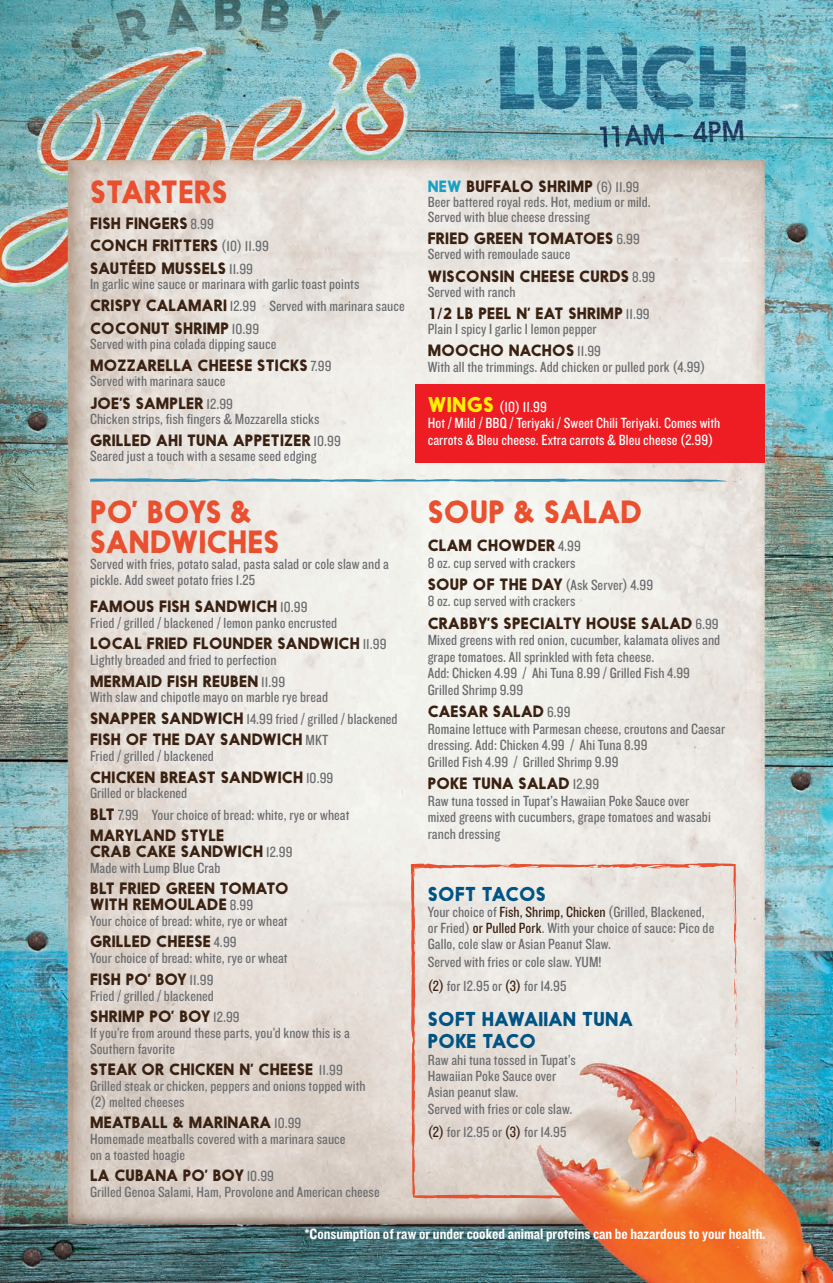
<style>
.page{position:relative;width:833px;height:1283px;background:#fff}
.page>*{position:absolute;margin:0;border:0;box-sizing:border-box;transform-origin:0 0}
.t1{font:700 30px/30px "Nanami HM Solid";color:#e85030}
.t2{font:700 18.75px/22.5px "Nanami HM Solid";letter-spacing:.005em;color:#005484}
.t3{font:15.25px/15.9px "Knockout HTF29 Junior Liteweight";letter-spacing:.005em;color:#6c6d70}
.t4{font:700 15.25px/15.9px "Nanami HM Solid";letter-spacing:.005em;color:#3a2111}
.t5{font:15.25px/16.2px "Knockout HTF29 Junior Liteweight";letter-spacing:.005em;color:#fff}
.t6{font:15.25px "Knockout HTF50 Welterweight";color:#fff}
.s1{font-family:"Knockout HTF29 Junior Liteweight";font-weight:400;color:#6c6d70}
.s2{font-family:"Nanami HM Solid";font-weight:700;color:#3a2111}
.s3{font-family:"Nanami HM Solid";font-weight:700;color:#1aa0c4}
.s4{font-family:"Nanami HM Solid";font-weight:700;font-size:20px;color:#fff101}
.s5{color:#3a2111}
</style>
<div class="page">
<img style="left:0;top:0;width:832px;height:1282px">
<div style="left:415px;top:384px;width:349px;height:78px;background:#ee1d23"></div>
<svg style="left:90px;top:478px;width:651px;height:5px"></svg>
<svg style="left:736px;top:1066px;width:1px;height:20px"></svg>
<svg style="left:410px;top:863px;width:326px;height:335px;fill:#e9e2dc"></svg>
<svg style="left:499px;top:865px;width:8px;height:3px"></svg>
<svg style="left:734px;top:934px;width:3px;height:123px"></svg>
<svg style="left:733px;top:873px;width:3px;height:26px"></svg>
<svg style="left:694px;top:865px;width:7px;height:3px"></svg>
<svg style="left:633px;top:863px;width:9px;height:5px"></svg>
<svg style="left:411px;top:891px;width:4px;height:12px"></svg>
<p class="t1" style="left:90px;top:176px;width:139px">STARTERS</p>
<p class="t4" style="left:90px;top:215px;width:125px">FISH FINGERS <span class="s1">8.99</span></p>
<p class="t4" style="left:90px;top:238px;width:180px">CONCH FRITTERS <span class="s1">(10) 11.99</span></p>
<p class="t3" style="left:90px;top:262px;width:271px;line-height:15px"><span class="s2">SAUTÉED MUSSELS</span> 11.99<br>In garlic wine sauce or marinara with garlic toast points</p>
<p class="t3" style="left:90px;top:299px;width:316px"><span class="s2">CRISPY CALAMARI</span> 12.99 Served with marinara sauce</p>
<p class="t3" style="left:90px;top:321px;width:188px;line-height:15px"><span class="s2">COCONUT SHRIMP</span> 10.99<br>Served with pina colada dipping sauce</p>
<p class="t3" style="left:90px;top:359px;width:243px;line-height:15px"><span class="s2">MOZZARELLA CHEESE STICKS</span> 7.99<br>Served with marinara sauce</p>
<p class="t3" style="left:90px;top:396px;width:231px;line-height:15px"><span class="s2">JOE’S SAMPLER</span> 12.99<br>Chicken strips, fish fingers &amp; Mozzarella sticks</p>
<p class="t3" style="left:90px;top:434px;width:252px;line-height:15px"><span class="s2">GRILLED AHI TUNA APPETIZER</span> 10.99<br>Seared just a touch with a sesame seed edging</p>
<p class="t1" style="left:90px;top:497px;width:191px">PO’ BOYS &amp;<br>SANDWICHES</p>
<p class="t3" style="left:90px;top:556px;width:300px">Served with fries, potato salad, pasta salad or cole slaw and a pickle. Add sweet potato fries 1.25</p>
<p class="t3" style="left:90px;top:599px;width:249px"><span class="s2">FAMOUS FISH SANDWICH</span> 10.99<br>Fried / grilled / blackened / lemon panko encrusted</p>
<p class="t3" style="left:90px;top:636px;width:298px"><span class="s2">LOCAL FRIED FLOUNDER SANDWICH</span> 11.99<br>Lightly breaded and fried to perfection</p>
<p class="t3" style="left:90px;top:674px;width:239px"><span class="s2">MERMAID FISH REUBEN</span> 11.99<br>With slaw and chipotle mayo on marble rye bread</p>
<p class="t3" style="left:90px;top:711px;width:309px"><span class="s2">SNAPPER SANDWICH</span> 14.99 fried / grilled / blackened</p>
<p class="t3" style="left:90px;top:732px;width:240px"><span class="s2">FISH OF THE DAY SANDWICH</span> MKT<br>Fried / grilled / blackened</p>
<p class="t3" style="left:90px;top:770px;width:245px"><span class="s2">CHICKEN BREAST SANDWICH</span> 10.99<br>Grilled or blackened</p>
<p class="t3" style="left:90px;top:807px;width:261px"><span class="s2">BLT</span> 7.99 Your choice of bread: white, rye or wheat</p>
<p class="t4" style="left:90px;top:827px;width:204px">MARYLAND STYLE<br>CRAB CAKE SANDWICH <span class="s1">12.99<br>Made with Lump Blue Crab</span></p>
<p class="t3" style="left:90px;top:881px;width:200px"><span class="s2">BLT FRIED GREEN TOMATO<br>WITH REMOULADE</span> 8.99<br>Your choice of bread: white, rye or wheat</p>
<p class="t3" style="left:90px;top:935px;width:199px"><span class="s2">GRILLED CHEESE</span> 4.99<br>Your choice of bread: white, rye or wheat</p>
<p class="t3" style="left:90px;top:972px;width:125px"><span class="s2">FISH PO’ BOY</span> 11.99<br>Fried / grilled / blackened</p>
<p class="t3" style="left:90px;top:1009px;width:261px"><span class="s2">SHRIMP PO’ BOY</span> 12.99<br>If you’re from around these parts, you’d know this is a<br>Southern favorite</p>
<p class="t3" style="left:90px;top:1062px;width:277px"><span class="s2">STEAK OR CHICKEN N’ CHEESE</span> 11.99<br>Grilled steak or chicken, peppers and onions topped with (2) melted cheeses</p>
<p class="t3" style="left:90px;top:1115px;width:257px"><span class="s2">MEATBALL &amp; MARINARA</span> 10.99<br>Homemade meatballs covered with a marinara sauce on a toasted hoagie</p>
<p class="t3" style="left:90px;top:1168px;width:291px"><span class="s2">LA CUBANA PO’ BOY</span> 10.99<br>Grilled Genoa Salami, Ham, Provolone and American cheese</p>
<p class="t3" style="left:428px;top:179px;width:224px;line-height:15px"><span class="s3">NEW</span> <span class="s2">BUFFALO SHRIMP</span> (6) 11.99<br>Beer battered royal reds. Hot, medium or mild.<br>Served with blue cheese dressing</p>
<p class="t3" style="left:428px;top:232px;width:213px;line-height:15px"><span class="s2">FRIED GREEN TOMATOES</span> 6.99<br>Served with remoulade sauce</p>
<p class="t4" style="left:428px;top:268px;width:229px;line-height:15px">WISCONSIN CHEESE CURDS <span class="s1">8.99<br>Served with ranch</span></p>
<p class="t3" style="left:428px;top:307px;width:223px;line-height:15px"><span class="s2">1/2 LB PEEL N’ EAT SHRIMP</span> 11.99<br>Plain I spicy I garlic I lemon pepper</p>
<p class="t3" style="left:428px;top:344px;width:279px;line-height:15px"><span class="s2">MOOCHO NACHOS</span> 11.99<br>With all the trimmings. Add chicken or pulled pork (4.99)</p>
<p class="t5" style="left:428px;top:399px;width:294px"><span class="s4">WINGS</span> (10) 11.99<br>Hot / Mild / BBQ / Teriyaki / Sweet Chili Teriyaki. Comes with carrots &amp; Bleu cheese. Extra carrots &amp; Bleu cheese (2.99)</p>
<p class="t1" style="left:428px;top:497px;width:216px">SOUP &amp; SALAD</p>
<p class="t3" style="left:428px;top:538px;width:155px;line-height:16.6px"><span class="s2">CLAM CHOWDER</span> 4.99<br>8 oz. cup served with crackers</p>
<p class="t3" style="left:428px;top:577px;width:227px;line-height:16.6px"><span class="s2">SOUP OF THE DAY</span> (Ask Server) 4.99<br>8 oz. cup served with crackers</p>
<p class="t3" style="left:428px;top:616px;width:294px;line-height:16.6px"><span class="s2">CRABBY’S SPECIALTY HOUSE SALAD</span> 6.99<br>Mixed greens with red onion, cucumber, kalamata olives and grape tomatoes. All sprinkled with feta cheese.<br>Add: Chicken 4.99 / Ahi Tuna 8.99 / Grilled Fish 4.99<br>Grilled Shrimp 9.99</p>
<p class="t3" style="left:428px;top:704px;width:299px;line-height:16.6px"><span class="s2">CAESAR SALAD</span> 6.99<br>Romaine lettuce with Parmesan cheese, croutons and Caesar dressing. Add: Chicken 4.99 / Ahi Tuna 8.99<br>Grilled Fish 4.99 / Grilled Shrimp 9.99</p>
<p class="t3" style="left:428px;top:776px;width:284px;line-height:16.5px"><span class="s2">POKE TUNA SALAD</span> 12.99<br>Raw tuna tossed in Tupat’s Hawaiian Poke Sauce over mixed greens with cucumbers, grape tomatoes and wasabi ranch dressing</p>
<p class="t2" style="left:428px;top:882px;width:120px">SOFT TACOS</p>
<p class="t3" style="left:428px;top:904px;width:288px;line-height:16.2px">Your choice of <span class="s5">Fish, Shrimp, Chicken</span> (Grilled, Blackened, or Fried) <span class="s5">or Pulled Pork</span>. With your choice of sauce: Pico de<br>Gallo, cole slaw or Asian Peanut Slaw.</p>
<p class="t3" style="left:428px;top:954px;width:175px">Served with fries or cole slaw. YUM!</p>
<p class="t3" style="left:428px;top:978px;width:140px"><span class="s5">(2)</span> for 12.95 or <span class="s5">(3)</span> for 14.95</p>
<p class="t2" style="left:428px;top:1007px;width:207px">SOFT HAWAIIAN TUNA<br>POKE TACO</p>
<p class="t3" style="left:428px;top:1051px;width:149px;line-height:16.5px">Raw ahi tuna tossed in Tupat’s<br>Hawaiian Poke Sauce over<br>Asian peanut slaw.<br>Served with fries or cole slaw.</p>
<p class="t3" style="left:428px;top:1124px;width:140px"><span class="s5">(2)</span> for 12.95 or <span class="s5">(3)</span> for 14.95</p>
<p class="t6" style="left:304px;top:1226px;width:462px">*Consumption of raw or under cooked animal proteins can be hazardous to your health.</p>
</div>
